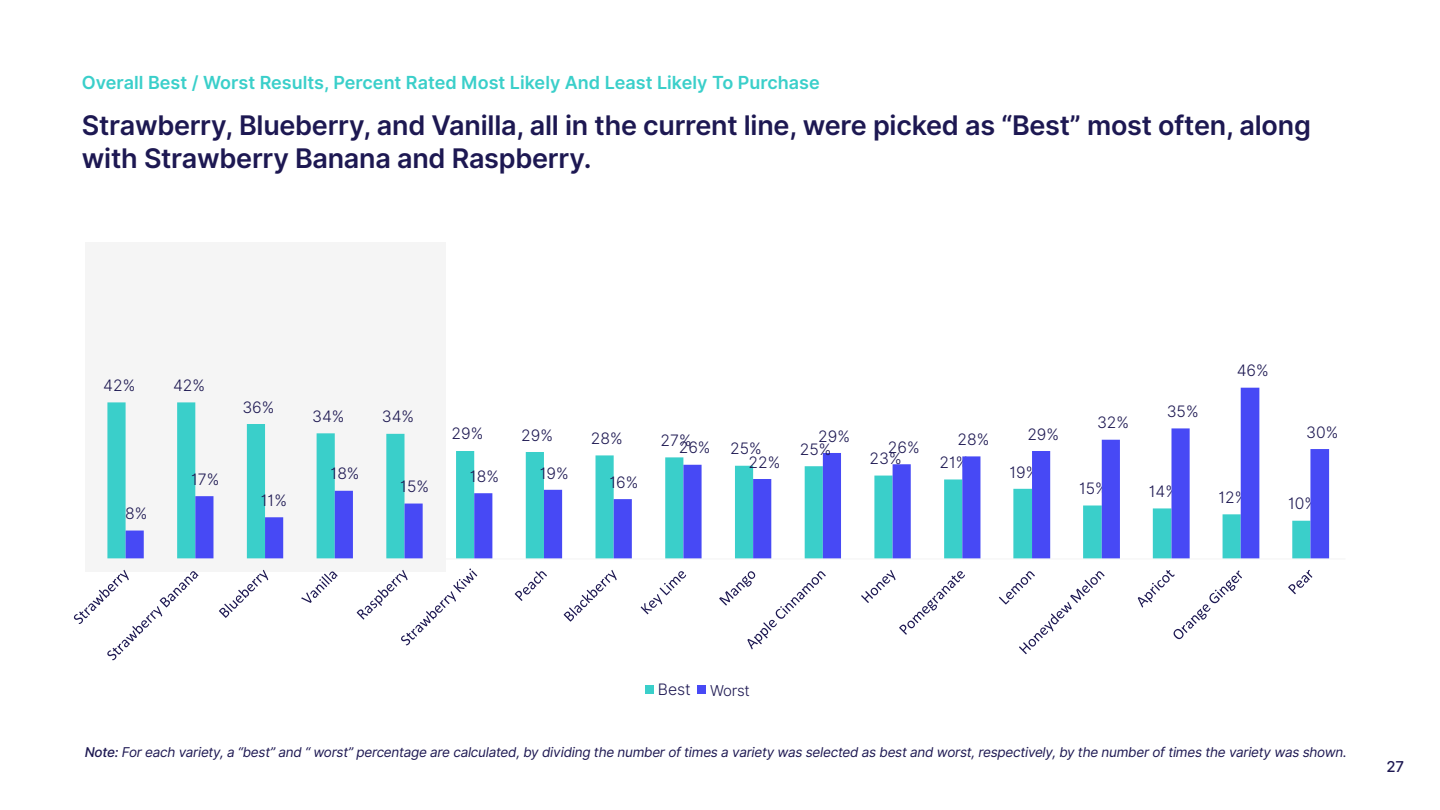
<style>
.page{position:relative;width:1440px;height:810px;background:#fff}
.page>*{position:absolute;margin:0;border:0;box-sizing:border-box;transform-origin:0 0}
.t1{font:600 27px/33px "Inter";letter-spacing:-.01em;color:#1d1852}
.t2{font:600 18px "Inter";color:#3acfca}
.t3{font:15.75px "Inter Light BETA";color:#1d1852}
.t4{font:15px "Inter Light BETA";letter-spacing:-.02em;color:#1d1852}
.t5{font:500 15px "Inter";color:#1d1852}
.t6{font:italic 13.5px "Inter";letter-spacing:-.02em;color:#1d1852}
.s1{font-size:15.75px}
.s2{font-weight:500}
</style>
<div class="page">
<div style="left:85px;top:242px;width:360px;height:329px;background:#f5f5f5"></div>
<svg style="left:126px;top:388px;width:1203px;height:170px"></svg>
<hr style="left:91px;top:558px;width:1254px;height:2px;background:#f5f5f5">
<svg style="left:74px;top:570px;width:124px;height:90px"></svg>
<svg style="left:219px;top:570px;width:49px;height:48px"></svg>
<svg style="left:301px;top:571px;width:37px;height:32px"></svg>
<svg style="left:357px;top:568px;width:120px;height:77px"></svg>
<svg style="left:515px;top:571px;width:32px;height:30px"></svg>
<svg style="left:564px;top:570px;width:53px;height:52px"></svg>
<svg style="left:641px;top:571px;width:45px;height:43px"></svg>
<svg style="left:719px;top:571px;width:107px;height:78px"></svg>
<svg style="left:861px;top:570px;width:104px;height:65px"></svg>
<svg style="left:999px;top:571px;width:105px;height:83px"></svg>
<svg style="left:1138px;top:570px;width:104px;height:69px"></svg>
<svg style="left:1288px;top:570px;width:24px;height:24px"></svg>
<div style="left:646px;top:685px;width:8px;height:9px;background:#3acfca"></div>
<div style="left:697px;top:685px;width:9px;height:9px;background:#4749f5"></div>
<h2 class="t2" style="left:82px;top:70px;width:739px">Overall Best / Worst Results, Percent Rated Most Likely And Least Likely To Purchase</h2>
<h1 class="t1" style="left:82px;top:110px;width:1230px">Strawberry, Blueberry, and Vanilla, all in the current line, were picked as “Best” most often, along with Strawberry Banana and Raspberry.</h1>
<p class="t3" style="left:103px;top:374px;width:34px">42%</p>
<p class="t3" style="left:173px;top:374px;width:34px">42%</p>
<p class="t3" style="left:125px;top:502px;width:24px">8%</p>
<p class="t3" style="left:191px;top:468px;width:30px">17%</p>
<p class="t3" style="left:242px;top:396px;width:34px">36%</p>
<p class="t3" style="left:261px;top:489px;width:28px">11%</p>
<p class="t3" style="left:1236px;top:359px;width:34px">46%</p>
<p class="t3" style="left:312px;top:405px;width:34px">34%</p>
<p class="t3" style="left:382px;top:406px;width:34px">34%</p>
<p class="t3" style="left:331px;top:462px;width:30px">18%</p>
<p class="t3" style="left:400px;top:475px;width:30px">15%</p>
<p class="t3" style="left:451px;top:423px;width:33px">29%</p>
<p class="t3" style="left:521px;top:424px;width:33px">29%</p>
<p class="t3" style="left:591px;top:427px;width:33px">28%</p>
<p class="t3" style="left:660px;top:429px;width:33px">27%</p>
<p class="t3" style="left:679px;top:436px;width:33px">26%</p>
<p class="t3" style="left:470px;top:465px;width:30px">18%</p>
<p class="t3" style="left:540px;top:462px;width:30px">19%</p>
<p class="t3" style="left:609px;top:471px;width:30px">16%</p>
<p class="t3" style="left:818px;top:425px;width:33px">29%</p>
<p class="t3" style="left:730px;top:437px;width:33px">25%</p>
<p class="t3" style="left:800px;top:438px;width:33px">25%</p>
<p class="t3" style="left:748px;top:451px;width:33px">22%</p>
<p class="t3" style="left:888px;top:436px;width:33px">26%</p>
<p class="t3" style="left:869px;top:447px;width:34px">23%</p>
<p class="t3" style="left:957px;top:428px;width:33px">28%</p>
<p class="t3" style="left:1027px;top:423px;width:33px">29%</p>
<p class="t3" style="left:939px;top:451px;width:30px">21%</p>
<p class="t3" style="left:1009px;top:461px;width:30px">19%</p>
<p class="t3" style="left:1097px;top:411px;width:34px">32%</p>
<p class="t3" style="left:1166px;top:400px;width:33px">35%</p>
<p class="t3" style="left:1079px;top:477px;width:30px">15%</p>
<p class="t3" style="left:1149px;top:480px;width:31px">14%</p>
<p class="t3" style="left:1218px;top:486px;width:30px">12%</p>
<p class="t3" style="left:1306px;top:421px;width:34px">30%</p>
<p class="t3" style="left:1288px;top:493px;width:31px">10%</p>
<p class="t4" style="left:658px;top:680px;width:93px"><span class="s1">Best</span> Worst</p>
<p class="t6" style="left:85px;top:743px;width:1263px"><span class="s2">Note:</span> For each variety, a “best” and “ worst” percentage are calculated, by dividing the number of times a variety was selected as best and worst, respectively, by the number of times the variety was shown.</p>
<p class="t5" style="left:1386px;top:756px;width:19px">27</p>
</div>
